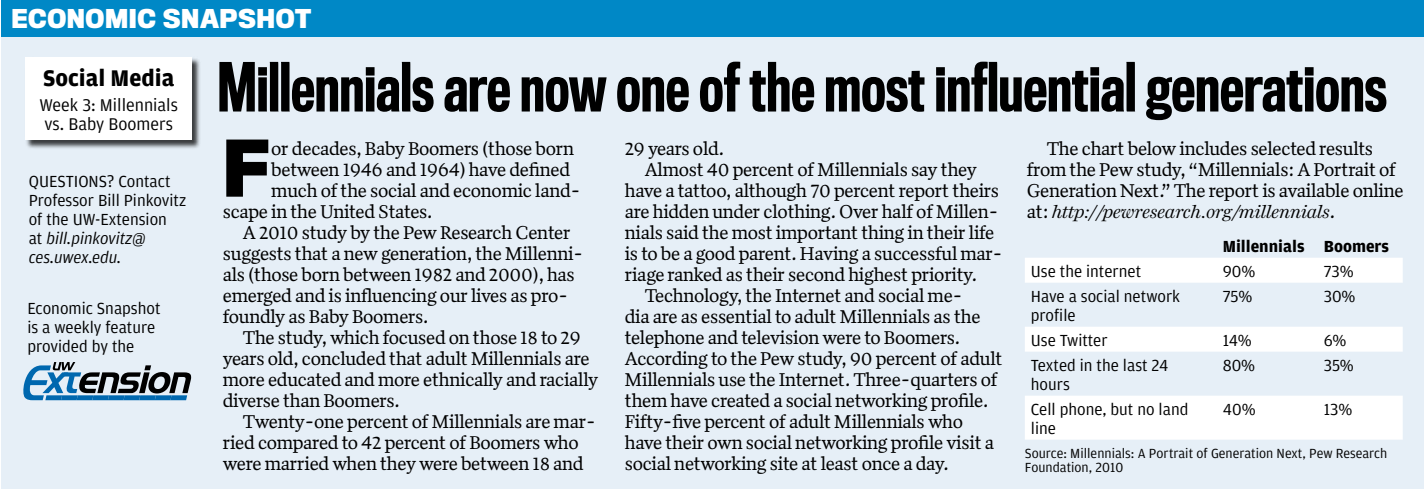
<style>
.page{position:relative;width:1424px;height:489px;background:#fff}
.page>*{position:absolute;margin:0;border:0;box-sizing:border-box;transform-origin:0 0}
.t1{font:700 72px "Titling Gothic FB Narrow";color:#000}
.t2{font:500 62px "Titling Gothic FB Comp";color:#000}
.t3{font:700 24px "Titling Gothic FB Narrow";letter-spacing:.025em;color:#fff}
.t4{font:700 24px "Amplitude";color:#000}
.t5{font:19px/21px "Quiosco Two LF";letter-spacing:-.015em;color:#000;text-align:center}
.t6{font:italic 19px "Miller Daily One";letter-spacing:-.015em;color:#000}
.t7{font:19px "Quiosco Two LF";letter-spacing:-.035em;color:#000}
.t8{font:18px/19px "Amplitude";color:#000}
.t9{font:17px/19px "Amplitude";color:#000}
.t10{font:700 17px "Amplitude";color:#000}
.t11{font:14px/14px "Amplitude";color:#000}
.s1{font-style:italic}
.s2{font-family:"Quiosco Two LF";font-style:normal}
</style>
<div class="page">
<div style="left:1px;top:22px;width:1422px;height:466px;background:#e6eff7"></div>
<div style="left:1px;top:0;width:1422px;height:36px;background:#0088c6"></div>
<svg style="left:23px;top:362px;width:169px;height:38px"></svg>
<div style="left:24px;top:56px;width:177px;height:94px;background:#000;opacity:.75"></div>
<div style="left:25px;top:58px;width:167px;height:82px;background:#fff"></div>
<svg style="left:1025px;top:258px;width:377px;height:181px;fill:#fff"></svg>
<p class="t3" style="left:11px;top:4px;width:301px">ECONOMIC SNAPSHOT</p>
<p class="t4" style="left:43px;top:64px;width:133px">Social Media</p>
<p class="t8" style="left:40px;top:95px;width:140px">Week 3: Millennials vs. Baby Boomers</p>
<p class="t9" style="left:29px;top:172px;width:159px">Questions? Contact<br>Professor Bill Pinkovitz of the UW-Extension<br>at <span class="s1">bill.pinkovitz@ ces.uwex.edu.</span></p>
<p class="t9" style="left:27px;top:298px;width:135px">Economic Snapshot is a weekly feature provided by the</p>
<h2 class="t2" style="left:217px;top:49px;width:1171px">Millennials are now one of the most influential generations</h2>
<h1 class="t1" style="left:223px;top:124px;width:48px">F</h1>
<p class="t5" style="left:271px;top:137px;width:304px">or decades, Baby Boomers (those born</p>
<p class="t5" style="left:271px;top:158px;width:300px">between 1946 and 1964) have defined</p>
<p class="t5" style="left:271px;top:179px;width:311px">much of the social and economic land-</p>
<p class="t5" style="left:223px;top:200px;width:211px">scape in the United States.</p>
<p class="t5" style="left:243px;top:221px;width:329px">A 2010 study by the Pew Research Center</p>
<p class="t5" style="left:223px;top:242px;width:362px">suggests that a new generation, the Millenni-</p>
<p class="t5" style="left:223px;top:263px;width:353px">als (those born between 1982 and 2000), has</p>
<p class="t5" style="left:223px;top:284px;width:347px">emerged and is influencing our lives as pro-</p>
<p class="t5" style="left:223px;top:305px;width:207px">foundly as Baby Boomers.</p>
<p class="t5" style="left:243px;top:326px;width:339px">The study, which focused on those 18 to 29</p>
<p class="t5" style="left:223px;top:347px;width:368px">years old, concluded that adult Millennials are</p>
<p class="t5" style="left:223px;top:368px;width:377px">more educated and more ethnically and racially</p>
<p class="t5" style="left:223px;top:389px;width:179px">diverse than Boomers.</p>
<p class="t5" style="left:243px;top:410px;width:354px">Twenty-one percent of Millennials are mar-</p>
<p class="t5" style="left:223px;top:431px;width:357px">ried compared to 42 percent of Boomers who</p>
<p class="t5" style="left:223px;top:452px;width:362px">were married when they were between 18 and</p>
<p class="t7" style="left:625px;top:136px;width:101px">29 years old.</p>
<p class="t5" style="left:645px;top:158px;width:333px">Almost 40 percent of Millennials say they</p>
<p class="t5" style="left:625px;top:179px;width:376px">have a tattoo, although 70 percent report theirs</p>
<p class="t5" style="left:625px;top:200px;width:375px">are hidden under clothing. Over half of Millen-</p>
<p class="t5" style="left:625px;top:221px;width:371px">nials said the most important thing in their life</p>
<p class="t5" style="left:625px;top:242px;width:379px">is to be a good parent. Having a successful mar-</p>
<p class="t5" style="left:625px;top:263px;width:354px">riage ranked as their second highest priority.</p>
<p class="t5" style="left:645px;top:284px;width:319px">Technology, the Internet and social me-</p>
<p class="t5" style="left:625px;top:305px;width:357px">dia are as essential to adult Millennials as the</p>
<p class="t5" style="left:625px;top:326px;width:337px">telephone and television were to Boomers.</p>
<p class="t5" style="left:625px;top:347px;width:379px">According to the Pew study, 90 percent of adult</p>
<p class="t5" style="left:625px;top:368px;width:374px">Millennials use the Internet. Three-quarters of</p>
<p class="t5" style="left:625px;top:389px;width:366px">them have created a social networking profile.</p>
<p class="t5" style="left:625px;top:410px;width:340px">Fifty-five percent of adult Millennials who</p>
<p class="t5" style="left:625px;top:431px;width:371px">have their own social networking profile visit a</p>
<p class="t5" style="left:625px;top:452px;width:326px">social networking site at least once a day.</p>
<p class="t5" style="left:1026px;top:137px;width:378px">The chart below includes selected results<br>from the Pew study, “Millennials: A Portrait of<br>Generation Next.” The report is available online</p>
<p class="t6" style="left:1026px;top:201px;width:310px"><span class="s2">at:</span> http://pewresearch.org/millennials<span class="s2">.</span></p>
<p class="t10" style="left:1222px;top:236px;width:168px">Millennials Boomers</p>
<p class="t9" style="left:1030px;top:261px;width:112px">Use the internet</p>
<p class="t9" style="left:1222px;top:261px;width:34px">90%</p>
<p class="t9" style="left:1323px;top:261px;width:31px">73%</p>
<p class="t9" style="left:1030px;top:286px;width:151px">Have a social network profile</p>
<p class="t9" style="left:1222px;top:286px;width:31px">75%</p>
<p class="t9" style="left:1323px;top:286px;width:33px">30%</p>
<p class="t9" style="left:1030px;top:330px;width:78px">U se Twitter</p>
<p class="t9" style="left:1222px;top:330px;width:30px">14%</p>
<p class="t9" style="left:1323px;top:330px;width:24px">6%</p>
<p class="t9" style="left:1030px;top:355px;width:139px">Texted in the last 24 hours</p>
<p class="t9" style="left:1222px;top:355px;width:34px">80%</p>
<p class="t9" style="left:1323px;top:355px;width:32px">35%</p>
<p class="t9" style="left:1030px;top:399px;width:159px">Cell phone, but no land line</p>
<p class="t9" style="left:1222px;top:399px;width:34px">40%</p>
<p class="t9" style="left:1323px;top:399px;width:30px">13%</p>
<p class="t11" style="left:1024px;top:445px;width:364px">Source: Millennials: A Portrait of Generation Next, Pew Research<br>Foundation, 2010</p>
</div>
